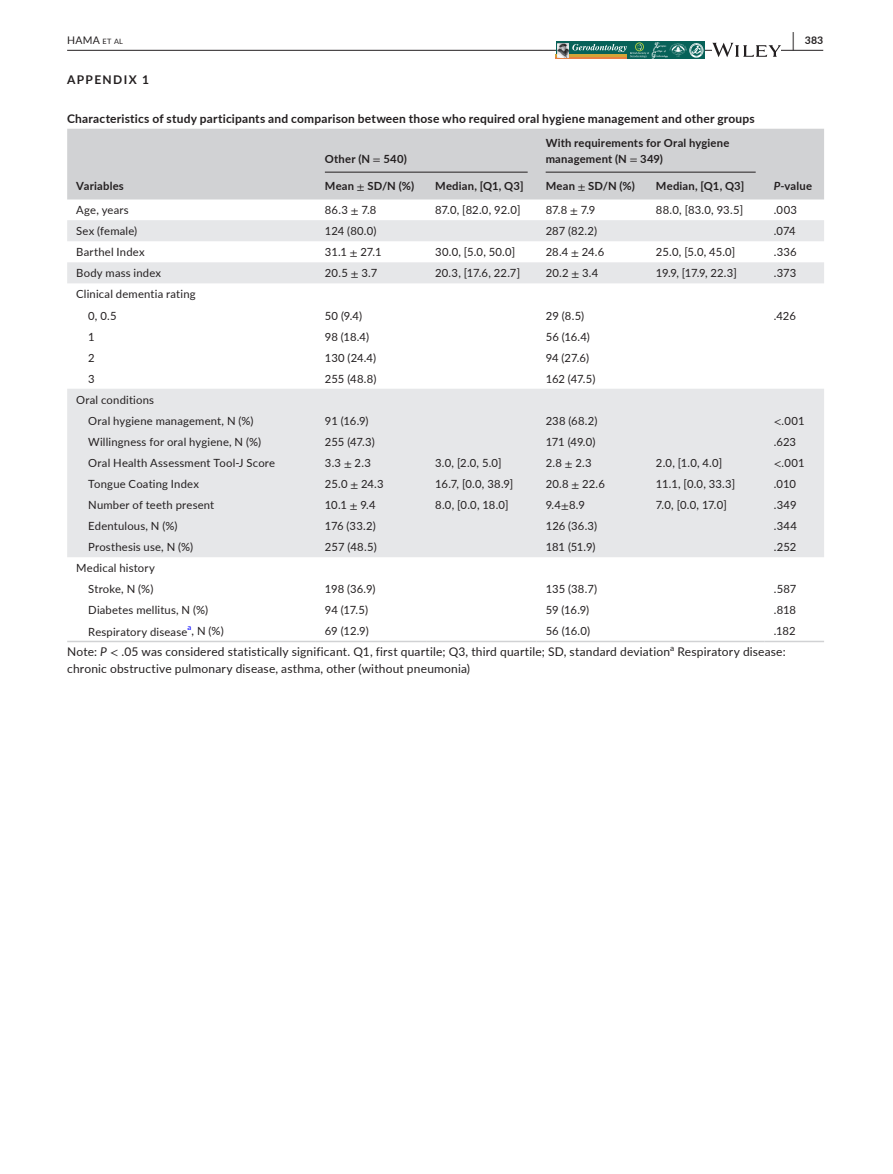
<style>
.page{position:relative;width:893px;height:1174px;background:#fff}
.page>*{position:absolute;margin:0;border:0;box-sizing:border-box;transform-origin:0 0}
.t1{font:700 19.5px "Lato";color:#231f20;scale:.48 1}
.t2{font:12px "Lato";letter-spacing:.015em;color:#231f20}
.t3{font:700 12px "Lato";letter-spacing:.015em;color:#231f20}
.t4{font:700 12px "Lato";letter-spacing:.115em;color:#231f20}
.t5{font:11.25px/21px "Lato";letter-spacing:.015em;color:#231f20}
.t6{font:700 11.25px/15.8px "Lato";letter-spacing:.02em;color:#231f20}
.t7{font:10.5px "Lato";color:#231f20}
.t8{font:700 10.5px "Lato";color:#231f20}
.t9{font:8.4px "Lato";color:#231f20}
.t10{font:7.8px "Lato";color:#00f}
.s1{font-size:7.35px}
.s2{font-family:"STIX";font-weight:400}
.s3{font-style:italic}
.s4{font-family:"STIX"}
</style>
<div class="page">
<hr style="left:67px;top:50px;width:756px;height:1px;background:#231f20">
<svg style="left:556px;top:42px;width:149px;height:17px"></svg>
<img style="left:651px;top:42px;width:17px;height:16px">
<img style="left:669px;top:44px;width:18px;height:13px">
<svg style="left:556px;top:54px;width:16px;height:3px"></svg>
<hr style="left:556px;top:57px;width:71px;height:2px;background:#e97f42">
<img style="left:558px;top:43px;width:10px;height:14px">
<div style="left:635px;top:43px;width:9px;height:8px;border:1px solid #a4c943;border-radius:50%"></div>
<svg style="left:572px;top:44px;width:77px;height:14px"></svg>
<img style="left:689px;top:43px;width:14px;height:14px">
<svg style="left:712px;top:43px;width:69px;height:14px"></svg>
<div style="left:67px;top:129px;width:757px;height:70px;background:#d1d2d4"></div>
<svg style="left:67px;top:220px;width:757px;height:337px;fill:#e6e7e9"></svg>
<hr style="left:67px;top:640px;width:249px;height:2px;background:#d1d2d4">
<hr style="left:316px;top:640px;width:110px;height:2px;background:#d1d2d4">
<hr style="left:426px;top:640px;width:111px;height:2px;background:#d1d2d4">
<hr style="left:537px;top:640px;width:110px;height:2px;background:#d1d2d4">
<hr style="left:647px;top:640px;width:118px;height:2px;background:#d1d2d4">
<hr style="left:765px;top:640px;width:59px;height:2px;background:#d1d2d4">
<hr style="left:325px;top:172px;width:203px;height:1px;background:#231f20">
<hr style="left:546px;top:172px;width:210px;height:1px;background:#231f20">
<h1 class="t1" style="left:792px;top:25px;width:7px">|</h1>
<p class="t7" style="left:67px;top:33px;width:57px">HAMA <span class="s1">et al</span></p>
<p class="t8" style="left:805px;top:33px;width:20px">383</p>
<p class="t4" style="left:67px;top:70px;width:83px">APPENDIX 1</p>
<p class="t3" style="left:67px;top:109px;width:689px">Characteristics of study participants and comparison between those who required oral hygiene management and other groups</p>
<p class="t6" style="left:76px;top:178px;width:49px">Variables</p>
<p class="t6" style="left:325px;top:150px;width:83px">Other (N <span class="s2">=</span> 540)</p>
<p class="t6" style="left:546px;top:134px;width:185px">With requirements for Oral hygiene management (N <span class="s2">=</span> 349)</p>
<p class="t6" style="left:325px;top:178px;width:91px">Mean <span class="s2">±</span> SD/N (%)</p>
<p class="t6" style="left:435px;top:178px;width:90px">Median, [Q1, Q3]</p>
<p class="t6" style="left:546px;top:178px;width:91px">Mean <span class="s2">±</span> SD/N (%)</p>
<p class="t6" style="left:656px;top:178px;width:90px">Median, [Q1, Q3]</p>
<p class="t6" style="left:774px;top:178px;width:40px"><span class="s3">P</span>-value</p>
<p class="t5" style="left:76px;top:199px;width:54px">Age, years</p>
<p class="t5" style="left:325px;top:199px;width:53px">86.3 <span class="s4">±</span> 7.8</p>
<p class="t5" style="left:435px;top:199px;width:87px">87.0, [82.0, 92.0]</p>
<p class="t5" style="left:546px;top:199px;width:51px">87.8 <span class="s4">±</span> 7.9</p>
<p class="t5" style="left:656px;top:199px;width:89px">88.0, [83.0, 93.5]</p>
<p class="t5" style="left:774px;top:199px;width:25px">.003</p>
<p class="t5" style="left:76px;top:220px;width:63px">Sex (female)</p>
<p class="t5" style="left:325px;top:220px;width:53px">124 (80.0)</p>
<p class="t5" style="left:546px;top:220px;width:53px">287 (82.2)</p>
<p class="t5" style="left:774px;top:220px;width:23px">.074</p>
<p class="t5" style="left:76px;top:241px;width:70px">Barthel Index</p>
<p class="t5" style="left:325px;top:241px;width:58px">31.1 <span class="s4">±</span> 27.1</p>
<p class="t5" style="left:435px;top:241px;width:81px">30.0, [5.0, 50.0]</p>
<p class="t5" style="left:546px;top:241px;width:60px">28.4 <span class="s4">±</span> 24.6</p>
<p class="t5" style="left:656px;top:241px;width:81px">25.0, [5.0, 45.0]</p>
<p class="t5" style="left:774px;top:241px;width:24px">.336</p>
<p class="t5" style="left:76px;top:262px;width:86px">Body mass index</p>
<p class="t5" style="left:325px;top:262px;width:54px">20.5 <span class="s4">±</span> 3.7</p>
<p class="t5" style="left:435px;top:262px;width:87px">20.3, [17.6, 22.7]</p>
<p class="t5" style="left:546px;top:262px;width:54px">20.2 <span class="s4">±</span> 3.4</p>
<p class="t5" style="left:656px;top:262px;width:82px">19.9, [17.9, 22.3]</p>
<p class="t5" style="left:774px;top:262px;width:24px">.373</p>
<p class="t5" style="left:88px;top:283px;width:109px;text-indent:-12px">Clinical dementia rating<br>0, 0.5</p>
<p class="t5" style="left:325px;top:304px;width:39px">50 (9.4)</p>
<p class="t5" style="left:546px;top:304px;width:40px">29 (8.5)</p>
<p class="t5" style="left:774px;top:304px;width:24px">.426</p>
<p class="t5" style="left:88px;top:325px;width:8px">1</p>
<p class="t5" style="left:325px;top:325px;width:46px">98 (18.4)</p>
<p class="t5" style="left:546px;top:325px;width:46px">56 (16.4)</p>
<p class="t5" style="left:88px;top:346px;width:8px">2</p>
<p class="t5" style="left:325px;top:346px;width:53px">130 (24.4)</p>
<p class="t5" style="left:546px;top:346px;width:45px">94 (27.6)</p>
<p class="t5" style="left:88px;top:368px;width:8px">3</p>
<p class="t5" style="left:325px;top:368px;width:53px">255 (48.8)</p>
<p class="t5" style="left:546px;top:368px;width:51px">162 (47.5)</p>
<p class="t5" style="left:88px;top:389px;width:167px;text-indent:-12px">Oral conditions<br>Oral hygiene management, N (%)</p>
<p class="t5" style="left:325px;top:410px;width:45px">91 (16.9)</p>
<p class="t5" style="left:546px;top:410px;width:53px">238 (68.2)</p>
<p class="t5" style="left:774px;top:410px;width:32px"><span class="s4">&lt;</span>.001</p>
<p class="t5" style="left:88px;top:431px;width:174px">Willingness for oral hygiene, N (%)</p>
<p class="t5" style="left:325px;top:431px;width:51px">255 (47.3)</p>
<p class="t5" style="left:546px;top:431px;width:51px">171 (49.0)</p>
<p class="t5" style="left:774px;top:431px;width:24px">.623</p>
<p class="t5" style="left:88px;top:452px;width:188px">Oral Health Assessment Tool-J Score</p>
<p class="t5" style="left:325px;top:452px;width:47px">3.3 <span class="s4">±</span> 2.3</p>
<p class="t5" style="left:435px;top:452px;width:68px">3.0, [2.0, 5.0]</p>
<p class="t5" style="left:546px;top:452px;width:48px">2.8 <span class="s4">±</span> 2.3</p>
<p class="t5" style="left:656px;top:452px;width:68px">2.0, [1.0, 4.0]</p>
<p class="t5" style="left:774px;top:452px;width:32px"><span class="s4">&lt;</span>.001</p>
<p class="t5" style="left:88px;top:473px;width:112px">Tongue Coating Index</p>
<p class="t5" style="left:325px;top:473px;width:60px">25.0 <span class="s4">±</span> 24.3</p>
<p class="t5" style="left:435px;top:473px;width:79px">16.7, [0.0, 38.9]</p>
<p class="t5" style="left:546px;top:473px;width:61px">20.8 <span class="s4">±</span> 22.6</p>
<p class="t5" style="left:656px;top:473px;width:81px">11.1, [0.0, 33.3]</p>
<p class="t5" style="left:774px;top:473px;width:24px">.010</p>
<p class="t5" style="left:88px;top:494px;width:128px">Number of teeth present</p>
<p class="t5" style="left:325px;top:494px;width:52px">10.1 <span class="s4">±</span> 9.4</p>
<p class="t5" style="left:435px;top:494px;width:75px">8.0, [0.0, 18.0]</p>
<p class="t5" style="left:546px;top:494px;width:41px">9.4<span class="s4">±</span>8.9</p>
<p class="t5" style="left:656px;top:494px;width:72px">7.0, [0.0, 17.0]</p>
<p class="t5" style="left:774px;top:494px;width:24px">.349</p>
<p class="t5" style="left:88px;top:515px;width:91px">Edentulous, N (%)</p>
<p class="t5" style="left:325px;top:515px;width:52px">176 (33.2)</p>
<p class="t5" style="left:546px;top:515px;width:53px">126 (36.3)</p>
<p class="t5" style="left:774px;top:515px;width:25px">.344</p>
<p class="t5" style="left:88px;top:536px;width:107px">Prosthesis use, N (%)</p>
<p class="t5" style="left:325px;top:536px;width:53px">257 (48.5)</p>
<p class="t5" style="left:546px;top:536px;width:51px">181 (51.9)</p>
<p class="t5" style="left:774px;top:536px;width:24px">.252</p>
<p class="t5" style="left:76px;top:557px;width:80px;text-align:right">Medical history<br>Stroke, N (%)</p>
<p class="t5" style="left:325px;top:578px;width:52px">198 (36.9)</p>
<p class="t5" style="left:546px;top:578px;width:53px">135 (38.7)</p>
<p class="t5" style="left:774px;top:578px;width:24px">.587</p>
<p class="t5" style="left:88px;top:599px;width:121px">Diabetes mellitus, N (%)</p>
<p class="t5" style="left:325px;top:599px;width:45px">94 (17.5)</p>
<p class="t5" style="left:546px;top:599px;width:45px">59 (16.9)</p>
<p class="t5" style="left:774px;top:599px;width:24px">.818</p>
<p class="t5" style="left:88px;top:620px;width:137px">Respiratory disease , N (%)</p>
<p class="t10" style="left:187px;top:622px;width:5px">a</p>
<p class="t5" style="left:325px;top:620px;width:45px">69 (12.9)</p>
<p class="t5" style="left:546px;top:620px;width:46px">56 (16.0)</p>
<p class="t5" style="left:774px;top:620px;width:23px">.182</p>
<p class="t2" style="left:67px;top:643px;width:604px">Note: <span class="s3">P</span> <span class="s4">&lt;</span> .05 was considered statistically significant. Q1, first quartile; Q3, third quartile; SD, standard deviation</p>
<p class="t9" style="left:670px;top:642px;width:6px">a</p>
<p class="t2" style="left:677px;top:643px;width:110px">Respiratory disease:</p>
<p class="t2" style="left:67px;top:660px;width:404px">chronic obstructive pulmonary disease, asthma, other (without pneumonia)</p>
</div>
